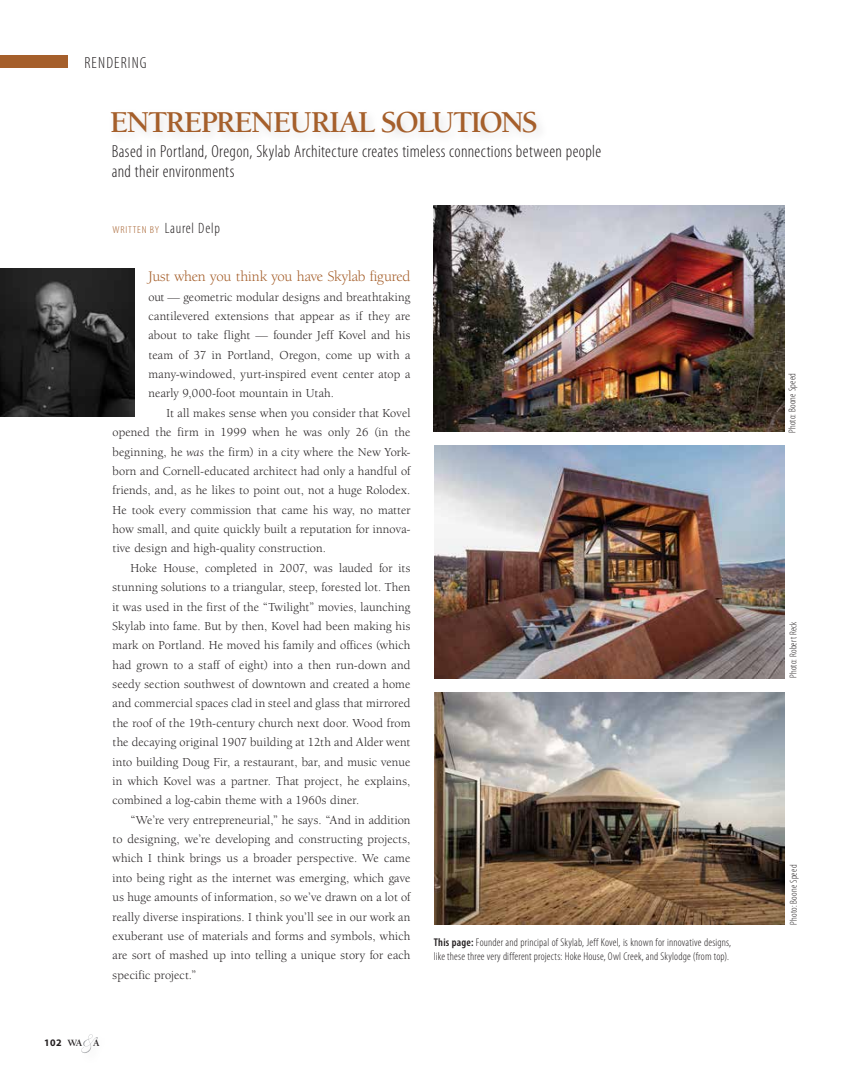
<style>
.page{position:relative;width:855px;height:1080px;background:#fff}
.page>*{position:absolute;margin:0;border:0;box-sizing:border-box;transform-origin:0 0}
.t1{font:700 31.25px "Berkeley Oldstyle IT Cby BT";letter-spacing:-.025em;color:#a55f2b}
.t2{font:300 condensed 17.5px/20px "Myriad Pro";letter-spacing:.02em;color:#231f20}
.t3{font:300 condensed 16.25px "Myriad Pro";letter-spacing:.07em;color:#231f20}
.t4{font:15px "Berkeley Oldstyle IT Cby BT";letter-spacing:-.01em;color:#a55f2b}
.t5{font:300 condensed 15px "Myriad Pro";letter-spacing:.05em;color:#231f20}
.t6{font:12.5px/19.4px "Berkeley Oldstyle IT Cby BT";letter-spacing:.015em;color:#231f20;text-align:justify}
.t7{font:300 condensed 11.25px/13.8px "Myriad Pro";letter-spacing:.015em;color:#231f20}
.t8{font:300 condensed 10px "Myriad Pro";letter-spacing:.02em;color:#231f20}
.t9{font:700 10px "Myriad Pro";color:#231f20}
.s1{font-size:10.12px;color:#a55f2b}
.s2{font-style:italic}
.s3{font-weight:600}
.s4{font-family:"Berkeley Oldstyle IT Cby BT";font-size:9.88px}
</style>
<div class="page">
<div style="left:0;top:55px;width:68px;height:13px;background:#a55f2b"></div>
<div style="left:108px;top:108px;width:441px;height:37px;background:#f9f9f9"></div>
<svg style="left:81px;top:1034px;width:17px;height:19px"></svg>
<img style="left:0;top:268px;width:135px;height:148px">
<img style="left:434px;top:205px;width:351px;height:227px">
<img style="left:434px;top:445px;width:351px;height:234px">
<img style="left:435px;top:693px;width:350px;height:231px">
<h3 class="t3" style="left:84px;top:53px;width:64px">Rendering</h3>
<h1 class="t1" style="left:110px;top:103px;width:427px">ENTREPRENEURIAL SOLUTIONS</h1>
<h2 class="t2" style="left:112px;top:141px;width:491px">Based in Portland, Oregon, Skylab Architecture creates timeless connections between people and their environments</h2>
<p class="t5" style="left:113px;top:219px;width:109px"><span class="s1">written by</span> Laurel Delp</p>
<p class="t4" style="left:148px;top:267px;width:263px">Just when you think you have Skylab figured</p>
<p class="t6" style="left:149px;top:287px;width:263px">out — geometric modular designs and breathtaking cantilevered extensions that appear as if they are about to take flight — founder Jeff Kovel and his team of 37 in Portland, Oregon, come up with a many-windowed, yurt-inspired event center atop a nearly 9,000-foot mountain in Utah.</p>
<p class="t6" style="left:113px;top:403px;width:299px;text-indent:54px">It all makes sense when you consider that Kovel opened the firm in 1999 when he was only 26 (in the beginning, he <span class="s2">was</span> the firm) in a city where the New York&shy;born and Cornell-educated architect had only a handful of friends, and, as he likes to point out, not a huge Rolodex.<br>He took every commission that came his way, no matter how small, and quite quickly built a reputation for innova&shy;tive design and high-quality construction.</p>
<p class="t6" style="left:113px;top:558px;width:299px;text-indent:18px">Hoke House, completed in 2007, was lauded for its stunning solutions to a triangular, steep, forested lot. Then it was used in the first of the “Twilight” movies, launching Skylab into fame. But by then, Kovel had been making his mark on Portland. He moved his family and offices (which had grown to a staff of eight) into a then run-down and seedy section southwest of downtown and created a home and commercial spaces clad in steel and glass that mirrored the roof of the 19th-century church next door. Wood from the decaying original 1907 building at 12th and Alder went into building Doug Fir, a restaurant, bar, and music venue in which Kovel was a partner. That project, he explains, combined a log-cabin theme with a 1960s diner.</p>
<p class="t6" style="left:113px;top:810px;width:299px;text-indent:18px">“We’re very entrepreneurial,” he says. “And in addition to designing, we’re developing and constructing projects, which I think brings us a broader perspective. We came into being right as the internet was emerging, which gave us huge amounts of information, so we’ve drawn on a lot of really diverse inspirations. I think you’ll see in our work an exuberant use of materials and forms and symbols, which are sort of mashed up into telling a unique story for each specific project.”</p>
<p class="t7" style="left:434px;top:936px;width:299px"><span class="s3">This page:</span> Founder and principal of Skylab, Jeff Kovel, is known for innovative designs, like these three very different projects: Hoke House, Owl Creek, and Skylodge (from top).</p>
<p class="t9" style="left:44px;top:1036px;width:57px">102 <span class="s4">WA A</span></p>
<p class="t8" style="left:786px;top:433px;width:62px;rotate:-90deg">Photo: Boone Speed</p>
<p class="t8" style="left:787px;top:678px;width:58px;rotate:-90deg">Photo: Robert Reck</p>
<p class="t8" style="left:787px;top:925px;width:62px;rotate:-90deg">Photo: Boone Speed</p>
</div>
